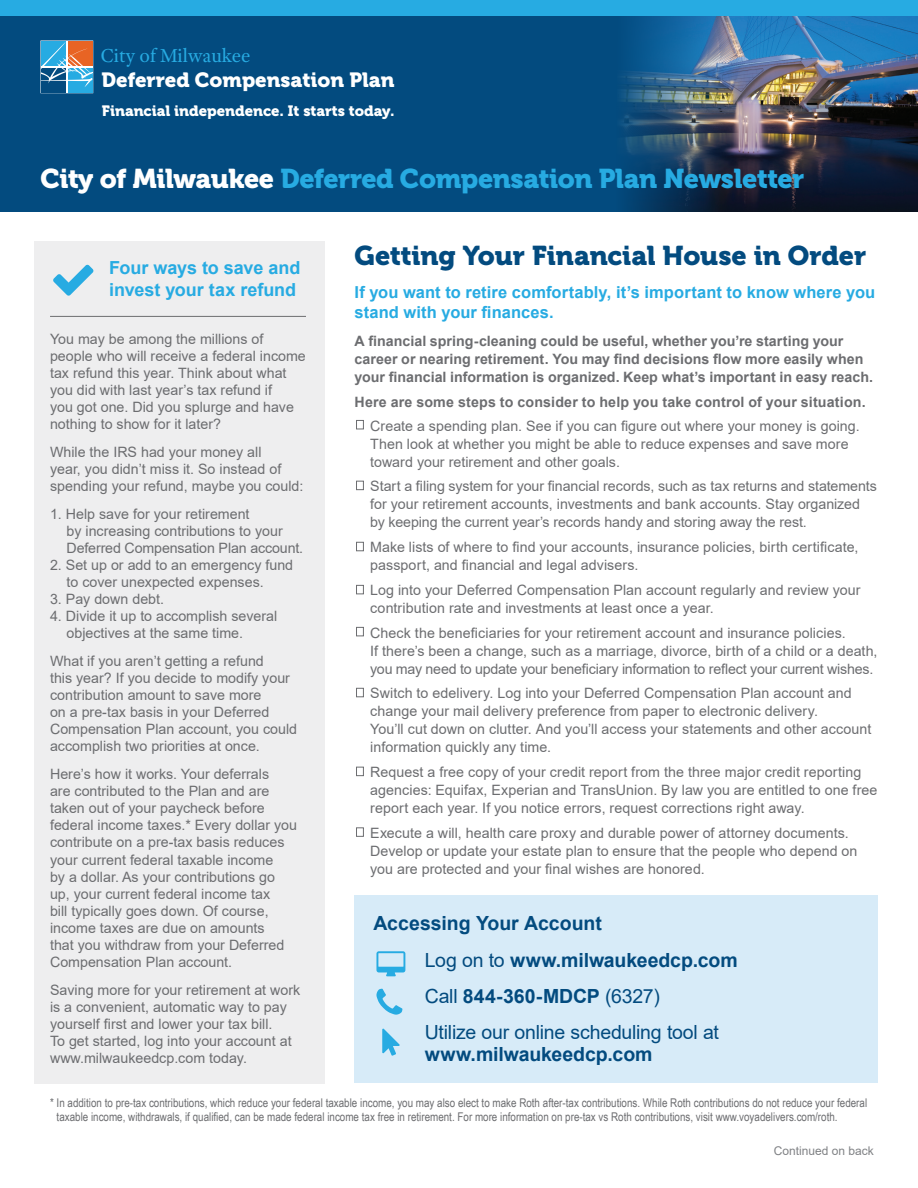
<style>
.page{position:relative;width:918px;height:1188px;background:#fff}
.page>*{position:absolute;margin:0;border:0;box-sizing:border-box;transform-origin:0 0}
.t1{font:27px "Museo 900";letter-spacing:-.015em;color:#27abe2}
.t2{font:27px "Museo 900";letter-spacing:-.005em;color:#034b7f}
.t3{font:20.4px "Museo 900";color:#fff}
.t4{font:19.95px "Adobe Text Pro";color:#27abe2}
.t5{font:700 19.5px "Arial";letter-spacing:-.005em;color:#034b7f}
.t6{font:19.5px/22.5px "Arial";letter-spacing:-.015em;color:#034b7f}
.t7{font:700 18px/22.5px "Arial";letter-spacing:-.005em;color:#27abe2}
.t8{font:700 16.5px/19.5px "Arial";letter-spacing:.005em;color:#27abe2}
.t9{font:14.85px "Museo 900";color:#fff}
.t10{font:14.25px/17.1px "Arial";color:#6c6d70}
.t11{font:700 14.25px/18px "Arial";color:#6c6d70}
.t12{font:12px/14.4px "Arial Narrow";color:#6c6d70}
.t13{font:12px "Arial";color:#808285}
.s1{color:#fff}
.s2{font-weight:400}
.s3{font-weight:700}
</style>
<div class="page">
<div style="left:35px;top:242px;width:290px;height:842px;background:#eeeeef"></div>
<div style="left:0;top:0;width:918px;height:212px;background:#034b7f"></div>
<svg style="left:41px;top:41px;width:52px;height:52px"></svg>
<img style="left:621px;top:16px;width:297px;height:196px">
<div style="left:0;top:0;width:918px;height:16px;background:#27abe2"></div>
<div style="left:355px;top:895px;width:523px;height:188px;background:#d7ebf8"></div>
<hr style="left:50px;top:316px;width:256px;height:1px;background:#6c6d70">
<svg style="left:53px;top:265px;width:40px;height:31px"></svg>
<div style="left:356px;top:420px;width:8px;height:9px;border:1px solid #6c6d70"></div>
<div style="left:356px;top:481px;width:8px;height:9px;border:1px solid #6c6d70"></div>
<div style="left:356px;top:542px;width:8px;height:9px;border:1px solid #6c6d70"></div>
<div style="left:356px;top:585px;width:8px;height:9px;border:1px solid #6c6d70"></div>
<div style="left:356px;top:627px;width:8px;height:9px;border:1px solid #6c6d70"></div>
<div style="left:356px;top:688px;width:8px;height:9px;border:1px solid #6c6d70"></div>
<div style="left:356px;top:767px;width:8px;height:9px;border:1px solid #6c6d70"></div>
<div style="left:356px;top:828px;width:8px;height:8px;border:1px solid #6c6d70"></div>
<svg style="left:382px;top:1029px;width:18px;height:27px"></svg>
<svg style="left:376px;top:951px;width:29px;height:25px"></svg>
<svg style="left:376px;top:989px;width:26px;height:26px"></svg>
<p class="t4" style="left:100px;top:43px;width:152px">City of Milwaukee</p>
<p class="t3" style="left:102px;top:68px;width:294px">Deferred Compensation Plan</p>
<p class="t9" style="left:102px;top:102px;width:294px">Financial independence. It starts today.</p>
<p class="t1" style="left:40px;top:164px;width:765px"><span class="s1">City of Milwaukee</span> Deferred Compensation Plan Newsletter</p>
<p class="t7" style="left:109px;top:256px;width:193px">Four ways to save and invest your tax refund</p>
<p class="t10" style="left:50px;top:330px;width:257px">You may be among the millions of people who will receive a federal income tax refund this year. Think about what you did with last year’s tax refund if<br>you got one. Did you splurge and have nothing to show for it later?</p>
<p class="t10" style="left:50px;top:443px;width:255px">While the IRS had your money all<br>year, you didn’t miss it. So instead of spending your refund, maybe you could:</p>
<p class="t10" style="left:67px;top:505px;width:238px;text-indent:-17px">1. Help save for your retirement<br>by increasing contributions to your<br>Deferred Compensation Plan account.</p>
<p class="t10" style="left:67px;top:556px;width:228px;text-indent:-17px">2. Set up or add to an emergency fund to cover unexpected expenses.</p>
<p class="t10" style="left:50px;top:591px;width:116px">3. Pay down debt.</p>
<p class="t10" style="left:67px;top:608px;width:212px;text-indent:-17px">4. Divide it up to accomplish several objectives at the same time.</p>
<p class="t10" style="left:50px;top:652px;width:249px">What if you aren’t getting a refund<br>this year? If you decide to modify your contribution amount to save more<br>on a pre-tax basis in your Deferred Compensation Plan account, you could accomplish two priorities at once.</p>
<p class="t10" style="left:50px;top:765px;width:249px">Here’s how it works. Your deferrals<br>are contributed to the Plan and are taken out of your paycheck before federal income taxes.* Every dollar you contribute on a pre-tax basis reduces your current federal taxable income<br>by a dollar. As your contributions go up, your current federal income tax<br>bill typically goes down. Of course, income taxes are due on amounts<br>that you withdraw from your Deferred Compensation Plan account.</p>
<p class="t10" style="left:50px;top:981px;width:252px">Saving more for your retirement at work is a convenient, automatic way to pay yourself first and lower your tax bill.<br>To get started, log into your account at www.milwaukeedcp.com today.</p>
<p class="t2" style="left:355px;top:240px;width:513px">Getting Your Financial House in Order</p>
<p class="t8" style="left:355px;top:283px;width:522px">If you want to retire comfortably, it’s important to know where you stand with your finances.</p>
<p class="t11" style="left:355px;top:332px;width:520px">A financial spring-cleaning could be useful, whether you’re starting your career or nearing retirement. You may find decisions flow more easily when your financial information is organized. Keep what’s important in easy reach.</p>
<p class="t11" style="left:355px;top:393px;width:513px">Here are some steps to consider to help you take control of your situation.</p>
<p class="t10" style="left:370px;top:417px;width:491px;line-height:18px">Create a spending plan. See if you can figure out where your money is going.<br>Then look at whether you might be able to reduce expenses and save more toward your retirement and other goals.</p>
<p class="t10" style="left:370px;top:477px;width:508px;line-height:18px">Start a filing system for your financial records, such as tax returns and statements for your retirement accounts, investments and bank accounts. Stay organized by keeping the current year’s records handy and storing away the rest.</p>
<p class="t10" style="left:370px;top:538px;width:490px;line-height:18px">Make lists of where to find your accounts, insurance policies, birth certificate, passport, and financial and legal advisers.</p>
<p class="t10" style="left:370px;top:581px;width:492px;line-height:18px">Log into your Deferred Compensation Plan account regularly and review your contribution rate and investments at least once a year.</p>
<p class="t10" style="left:370px;top:624px;width:509px;line-height:18px">Check the beneficiaries for your retirement account and insurance policies.<br>If there’s been a change, such as a marriage, divorce, birth of a child or a death, you may need to update your beneficiary information to reflect your current wishes.</p>
<p class="t10" style="left:370px;top:684px;width:503px;line-height:18px">Switch to edelivery. Log into your Deferred Compensation Plan account and change your mail delivery preference from paper to electronic delivery.<br>You’ll cut down on clutter. And you’ll access your statements and other account information quickly any time.</p>
<p class="t10" style="left:370px;top:763px;width:509px;line-height:18px">Request a free copy of your credit report from the three major credit reporting agencies: Equifax, Experian and TransUnion. By law you are entitled to one free report each year. If you notice errors, request corrections right away.</p>
<p class="t10" style="left:370px;top:824px;width:489px;line-height:18px">Execute a will, health care proxy and durable power of attorney documents.<br>Develop or update your estate plan to ensure that the people who depend on you are protected and your final wishes are honored.</p>
<p class="t5" style="left:373px;top:910px;width:230px">Accessing Your Account</p>
<p class="t5" style="left:425px;top:946px;width:315px"><span class="s2">Log on to</span> www.milwaukeedcp.com</p>
<p class="t5" style="left:425px;top:982px;width:237px"><span class="s2">Call</span> 844-360-MDCP <span class="s2">(6327)</span></p>
<p class="t6" style="left:425px;top:1021px;width:296px">Utilize our online scheduling tool at <span class="s3">www.milwaukeedcp.com</span></p>
<p class="t12" style="left:57px;top:1095px;width:812px;text-indent:-7px">* In addition to pre-tax contributions, which reduce your federal taxable income, you may also elect to make Roth after-tax contributions. While Roth contributions do not reduce your federal taxable income, withdrawals, if qualified, can be made federal income tax free in retirement. For more information on pre-tax vs Roth contributions, visit www.voyadelivers.com/roth.</p>
<p class="t13" style="left:774px;top:1143px;width:102px">Continued on back</p>
</div>
